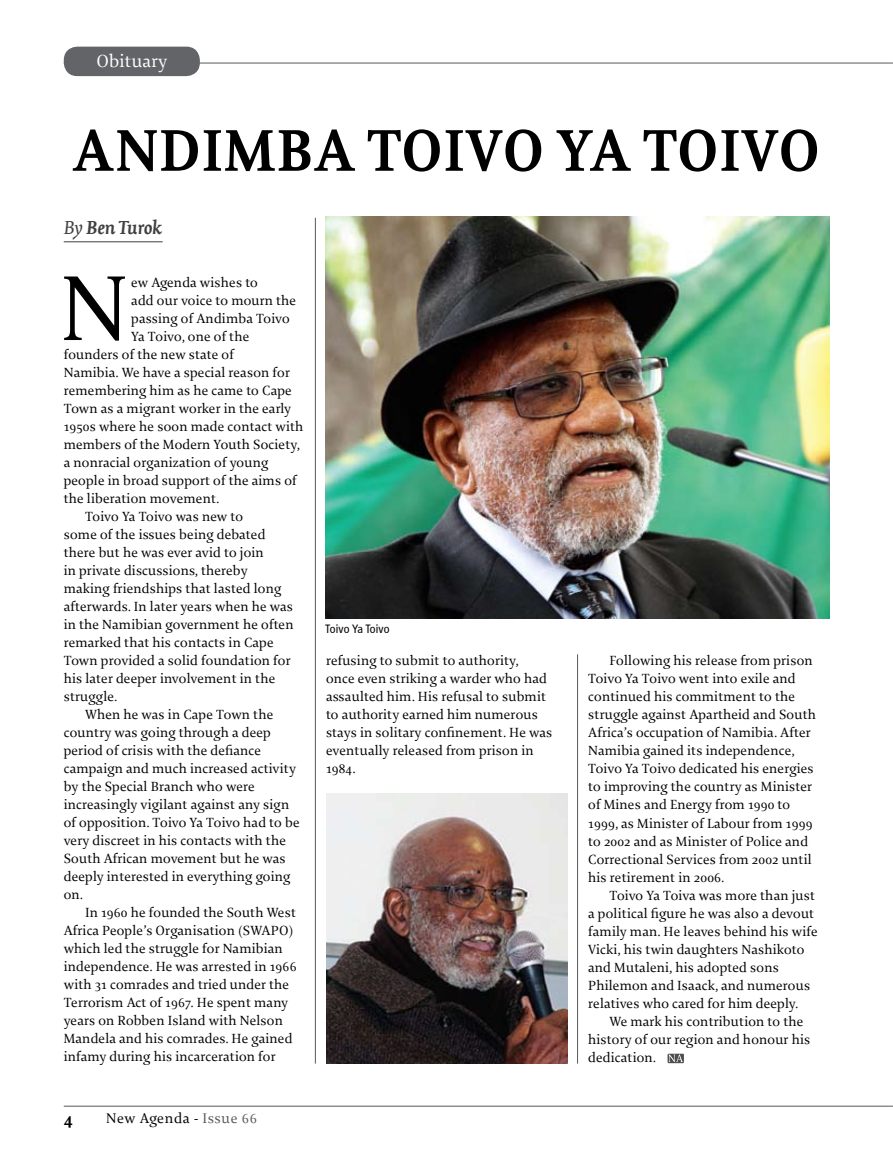
<style>
.page{position:relative;width:893px;height:1170px;background:#fff}
.page>*{position:absolute;margin:0;border:0;box-sizing:border-box;transform-origin:0 0}
.t1{font:99.15px "Enigma";color:#000}
.t2{font:700 63.3px "Enigma";color:#000}
.t3{font:italic 700 20.25px "Enigma";color:#414142}
.t4{font:18.75px "Enigma";letter-spacing:.01em;color:#fff}
.t5{font:700 18.75px "Enigma";color:#000}
.t6{font:15px "Enigma";letter-spacing:.04em;color:#000}
.t7{font:14.25px/18px "Enigma";letter-spacing:.01em;color:#000}
.t8{font:condensed 12px "Frutiger";letter-spacing:.01em;color:#000}
.s1{font-weight:400}
.s2{color:#58595b}
</style>
<div class="page">
<hr style="left:64px;top:1105px;width:829px;height:1px;background:#58595b">
<hr style="left:64px;top:63px;width:829px;height:1px;background:#58595b">
<hr style="left:64px;top:241px;width:99px;height:1px;background:#414142">
<svg style="left:668px;top:1053px;width:16px;height:10px"></svg>
<svg style="left:668px;top:1054px;width:15px;height:7px"></svg>
<hr style="left:577px;top:654px;width:1px;height:409px;background:#58595b">
<hr style="left:315px;top:218px;width:1px;height:845px;background:#58595b">
<div style="left:65px;top:47px;width:134px;height:28px;background:#636467;border-radius:13px"></div>
<div style="left:64px;top:47px;width:136px;height:29px;border:2px solid #636467;border-radius:13px"></div>
<img style="left:325px;top:217px;width:504px;height:401px">
<img style="left:327px;top:793px;width:240px;height:270px">
<h3 class="t4" style="left:96px;top:51px;width:72px">Obituary</h3>
<h2 class="t2" style="left:72px;top:116px;width:42px">ANDIMBA</h2>
<h2 class="t2" style="left:368px;top:116px;width:36px">TOIVO</h2>
<h2 class="t2" style="left:556px;top:116px;width:123px">YA TOIVO</h2>
<h3 class="t3" style="left:64px;top:216px;width:100px"><span class="s1">By</span> Ben Turok</h3>
<h1 class="t1" style="left:60px;top:255px;width:69px">N</h1>
<p class="t7" style="left:131px;top:274px;width:128px">ew Agenda wishes to</p>
<p class="t7" style="left:131px;top:292px;width:166px">add our voice to mourn the</p>
<p class="t7" style="left:131px;top:310px;width:160px">passing of Andimba Toivo</p>
<p class="t7" style="left:131px;top:328px;width:119px">Ya Toivo, one of the</p>
<p class="t7" style="left:64px;top:346px;width:172px">founders of the new state of</p>
<p class="t7" style="left:64px;top:364px;width:228px">Namibia. We have a special reason for</p>
<p class="t7" style="left:64px;top:382px;width:230px">remembering him as he came to Cape</p>
<p class="t7" style="left:64px;top:400px;width:229px">Town as a migrant worker in the early</p>
<p class="t7" style="left:64px;top:418px;width:241px">1950s where he soon made contact with</p>
<p class="t7" style="left:64px;top:436px;width:238px">members of the Modern Youth Society,</p>
<p class="t7" style="left:64px;top:454px;width:206px">a nonracial organization of young</p>
<p class="t7" style="left:64px;top:472px;width:234px">people in broad support of the aims of</p>
<p class="t7" style="left:64px;top:490px;width:157px">the liberation movement.</p>
<p class="t7" style="left:85px;top:508px;width:160px">Toivo Ya Toivo was new to</p>
<p class="t7" style="left:64px;top:526px;width:203px">some of the issues being debated</p>
<p class="t7" style="left:64px;top:544px;width:202px">there but he was ever avid to join</p>
<p class="t7" style="left:64px;top:562px;width:185px">in private discussions, thereby</p>
<p class="t7" style="left:64px;top:580px;width:219px">making friendships that lasted long</p>
<p class="t7" style="left:64px;top:598px;width:231px">afterwards. In later years when he was</p>
<p class="t7" style="left:64px;top:616px;width:231px">in the Namibian government he often</p>
<p class="t7" style="left:64px;top:634px;width:211px">remarked that his contacts in Cape</p>
<p class="t7" style="left:64px;top:652px;width:228px">Town provided a solid foundation for</p>
<p class="t7" style="left:64px;top:670px;width:213px">his later deeper involvement in the</p>
<p class="t7" style="left:64px;top:688px;width:55px">struggle.</p>
<p class="t7" style="left:85px;top:706px;width:190px">When he was in Cape Town the</p>
<p class="t7" style="left:64px;top:724px;width:209px">country was going through a deep</p>
<p class="t7" style="left:64px;top:742px;width:199px">period of crisis with the defiance</p>
<p class="t7" style="left:64px;top:760px;width:234px">campaign and much increased activity</p>
<p class="t7" style="left:64px;top:778px;width:192px">by the Special Branch who were</p>
<p class="t7" style="left:64px;top:796px;width:227px">increasingly vigilant against any sign</p>
<p class="t7" style="left:64px;top:814px;width:237px">of opposition. Toivo Ya Toivo had to be</p>
<p class="t7" style="left:64px;top:832px;width:224px">very discreet in his contacts with the</p>
<p class="t7" style="left:64px;top:850px;width:223px">South African movement but he was</p>
<p class="t7" style="left:64px;top:868px;width:228px">deeply interested in everything going</p>
<p class="t7" style="left:64px;top:886px;width:21px">on.</p>
<p class="t7" style="left:85px;top:904px;width:212px">In 1960 he founded the South West</p>
<p class="t7" style="left:64px;top:922px;width:231px">Africa People’s Organisation (SWAPO)</p>
<p class="t7" style="left:64px;top:940px;width:220px">which led the struggle for Namibian</p>
<p class="t7" style="left:64px;top:958px;width:234px">independence. He was arrested in 1966</p>
<p class="t7" style="left:64px;top:976px;width:227px">with 31 comrades and tried under the</p>
<p class="t7" style="left:64px;top:994px;width:226px">Terrorism Act of 1967. He spent many</p>
<p class="t7" style="left:64px;top:1012px;width:221px">years on Robben Island with Nelson</p>
<p class="t7" style="left:64px;top:1030px;width:230px">Mandela and his comrades. He gained</p>
<p class="t7" style="left:64px;top:1048px;width:213px">infamy during his incarceration for</p>
<h3 class="t5" style="left:64px;top:1108px;width:11px">4</h3>
<p class="t6" style="left:106px;top:1109px;width:152px">New Agenda - <span class="s2">Issue 66</span></p>
<p class="t8" style="left:325px;top:622px;width:66px">Toivo Ya Toivo</p>
<p class="t7" style="left:326px;top:652px;width:228px">refusing to submit to authority,<br>once even striking a warder who had assaulted him. His refusal to submit to authority earned him numerous stays in solitary confinement. He was eventually released from prison in<br>1984.</p>
<p class="t7" style="left:588px;top:652px;width:229px;text-indent:21px">Following his release from prison Toivo Ya Toivo went into exile and continued his commitment to the struggle against Apartheid and South Africa’s occupation of Namibia. After Namibia gained its independence, Toivo Ya Toivo dedicated his energies to improving the country as Minister of Mines and Energy from 1990 to 1999, as Minister of Labour from 1999 to 2002 and as Minister of Police and Correctional Services from 2002 until his retirement in 2006.</p>
<p class="t7" style="left:588px;top:886px;width:231px;text-indent:21px">Toivo Ya Toiva was more than just a political figure he was also a devout family man. He leaves behind his wife Vicki, his twin daughters Nashikoto and Mutaleni, his adopted sons Philemon and Isaack, and numerous relatives who cared for him deeply.</p>
<p class="t7" style="left:588px;top:1012px;width:224px;text-indent:21px">We mark his contribution to the history of our region and honour his dedication.</p>
</div>
